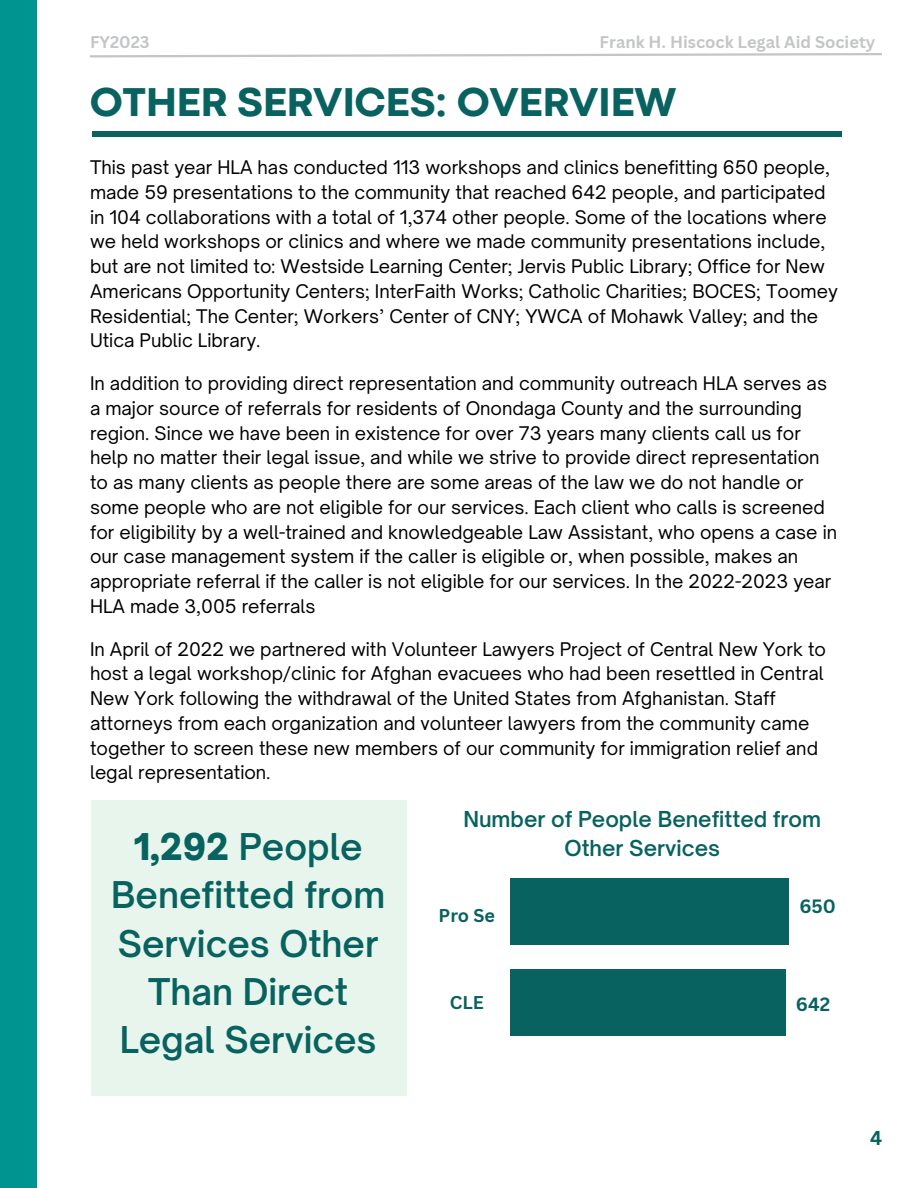
<style>
.page{position:relative;width:918px;height:1188px;background:#fff}
.page>*{position:absolute;margin:0;border:0;box-sizing:border-box;transform-origin:0 0}
.t1{font:800 42px "Codec Pro";color:#08625f}
.t2{font:600 35.25px/48.3px "Open Sauce One";color:#08625f;text-align:center}
.t3{font:600 21px/29.2px "Open Sauce One";color:#08625f;text-align:center}
.t4{font:700 19.5px "Canva Sans";color:#08625f}
.t5{font:700 18.75px "Canva Sans";color:#08625f}
.t6{font:18px/24.8px "Open Sauce One";color:#000}
.t7{font:700 18px "Canva Sans";color:#08625f}
.t8{font:700 16.5px "Canva Sans";color:#c3c5c6}
.s1{font-weight:900}
</style>
<div class="page">
<div style="left:0;top:0;width:37px;height:1188px;background:#009490"></div>
<div style="left:92px;top:131px;width:750px;height:5px;background:#08625f"></div>
<svg style="left:90px;top:53px;width:792px;height:5px"></svg>
<div style="left:510px;top:878px;width:279px;height:66px;background:#08625f"></div>
<div style="left:510px;top:969px;width:275px;height:66px;background:#08625f"></div>
<div style="left:92px;top:800px;width:315px;height:296px;background:#e7f5ec"></div>
<p class="t8" style="left:90px;top:31px;width:61px">FY2023</p>
<p class="t8" style="left:600px;top:31px;width:277px">Frank H. Hiscock Legal Aid Society</p>
<p class="t1" style="left:90px;top:87px;width:588px">OTHER SERVICES: OVERVIEW</p>
<p class="t6" style="left:90px;top:155px;width:749px">This past year HLA has conducted 113 workshops and clinics benefitting 650 people, made 59 presentations to the community that reached 642 people, and participated in 104 collaborations with a total of 1,374 other people. Some of the locations where we held workshops or clinics and where we made community presentations include, but are not limited to: Westside Learning Center; Jervis Public Library; Office for New Americans Opportunity Centers; InterFaith Works; Catholic Charities; BOCES; Toomey Residential; The Center; Workers’ Center of CNY; YWCA of Mohawk Valley; and the Utica Public Library.</p>
<p class="t6" style="left:90px;top:371px;width:749px">In addition to providing direct representation and community outreach HLA serves as a major source of referrals for residents of Onondaga County and the surrounding region. Since we have been in existence for over 73 years many clients call us for help no matter their legal issue, and while we strive to provide direct representation to as many clients as people there are some areas of the law we do not handle or some people who are not eligible for our services. Each client who calls is screened for eligibility by a well-trained and knowledgeable Law Assistant, who opens a case in our case management system if the caller is eligible or, when possible, makes an appropriate referral if the caller is not eligible for our services. In the 2022-2023 year HLA made 3,005 referrals</p>
<p class="t6" style="left:90px;top:636px;width:738px">In April of 2022 we partnered with Volunteer Lawyers Project of Central New York to host a legal workshop/clinic for Afghan evacuees who had been resettled in Central New York following the withdrawal of the United States from Afghanistan. Staff attorneys from each organization and volunteer lawyers from the community came together to screen these new members of our community for immigration relief and legal representation.</p>
<p class="t2" style="left:111px;top:822px;width:276px"><span class="s1">1,292</span> People<br>Benefitted from<br>Services Other<br>Than Direct<br>Legal Services</p>
<p class="t3" style="left:463px;top:804px;width:359px">Number of People Benefitted from<br>Other Services</p>
<p class="t7" style="left:439px;top:903px;width:58px">Pro Se</p>
<p class="t7" style="left:450px;top:990px;width:36px">CLE</p>
<p class="t5" style="left:799px;top:893px;width:38px">650</p>
<p class="t5" style="left:796px;top:991px;width:36px">642</p>
<p class="t4" style="left:870px;top:1124px;width:14px">4</p>
</div>
